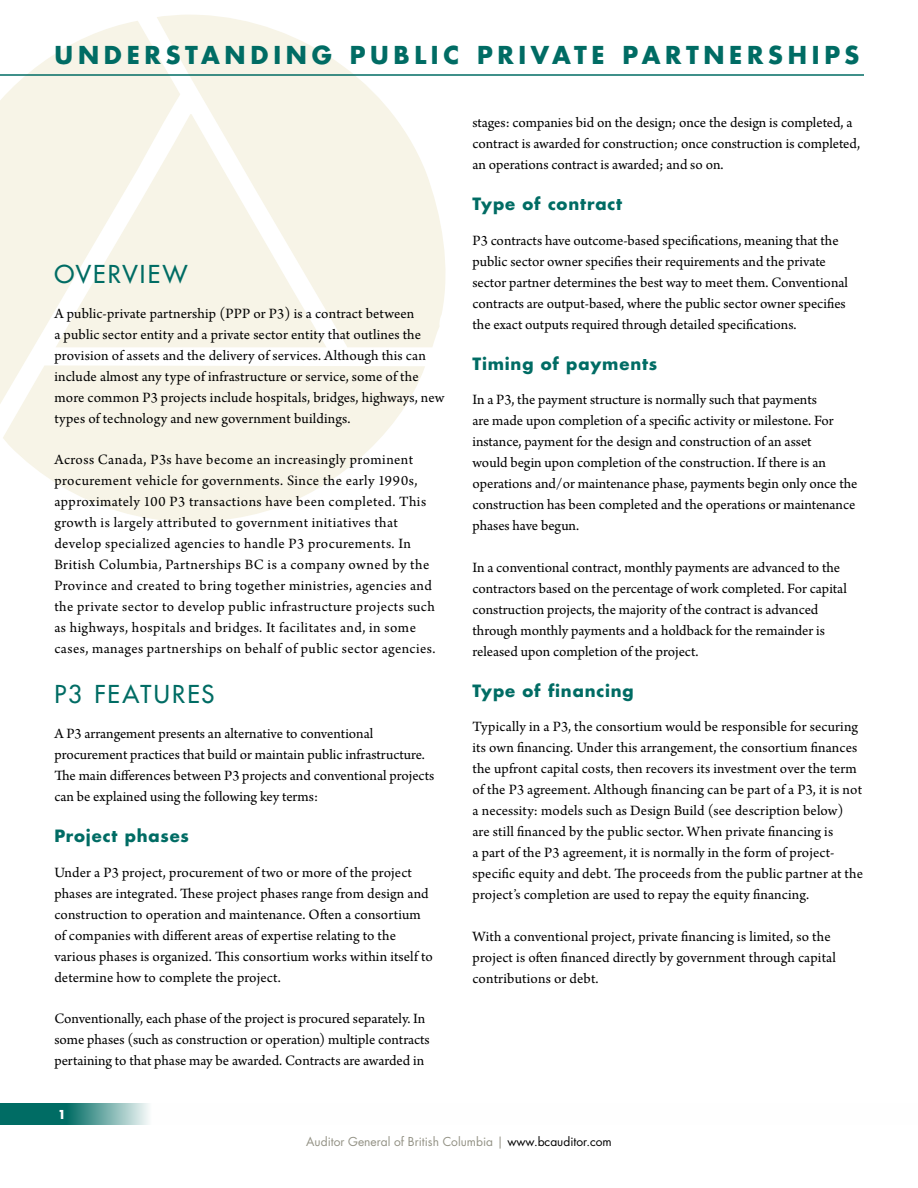
<style>
.page{position:relative;width:918px;height:1188px;background:#fff}
.page>*{position:absolute;margin:0;border:0;box-sizing:border-box;transform-origin:0 0}
.t1{font:700 24px "Futura";letter-spacing:.195em;color:#006c64}
.t2{font:24px "Futura";letter-spacing:.085em;color:#006c64}
.t3{font:700 16.5px "Futura";letter-spacing:.05em;color:#006c64}
.t4{font:15px/21px "Arno Pro";letter-spacing:.005em;color:#000}
.t5{font:15px/21px "Arno Pro";letter-spacing:.03em;color:#000}
.t6{font:12px "Futura";color:#939285}
.t7{font:700 12px "Futura";color:#fff}
.s1{color:#000}
</style>
<div class="page">
<svg style="left:157px;top:15px;width:289px;height:332px;fill:#f7f4e7"></svg>
<svg style="left:0;top:21px;width:180px;height:383px;fill:#f7f4e7"></svg>
<svg style="left:56px;top:114px;width:271px;height:233px;background:#f8f5ea"></svg>
<svg style="left:3px;top:365px;width:422px;height:157px;fill:#f7f4e7"></svg>
<svg style="left:0;top:1104px;width:149px;height:21px;background:#43928c"></svg>
<hr style="left:0;top:74px;width:864px;height:2px;background:#006c64">
<h1 class="t1" style="left:55px;top:39px;width:806px">Under st anding Pu blic Pr ivat e Par t ner ships</h1>
<h1 class="t2" style="left:54px;top:259px;width:135px">OVERVIEW</h1>
<p class="t4" style="left:54px;top:304px;width:392px">A public-private partnership (PPP or P3) is a contract between<br>a public sector entity and a private sector entity that outlines the provision of assets and the delivery of services. Although this can include almost any type of infrastructure or service, some of the more common P3 projects include hospitals, bridges, highways, new types of technology and new government buildings.</p>
<p class="t5" style="left:54px;top:450px;width:383px">Across Canada, P3s have become an increasingly prominent procurement vehicle for governments. Since the early 1990s, approximately 100 P3 transactions have been completed. This growth is largely attributed to government initiatives that develop specialized agencies to handle P3 procurements. In British Columbia, Partnerships BC is a company owned by the Province and created to bring together ministries, agencies and the private sector to develop public infrastructure projects such as highways, hospitals and bridges. It facilitates and, in some cases, manages partnerships on behalf of public sector agencies.</p>
<h1 class="t2" style="left:54px;top:679px;width:162px">P3 FEATURES</h1>
<p class="t4" style="left:54px;top:724px;width:381px">A P3 arrangement presents an alternative to conventional procurement practices that build or maintain public infrastructure.<br>The main differences between P3 projects and conventional projects can be explained using the following key terms:</p>
<p class="t3" style="left:54px;top:825px;width:136px">Project phases</p>
<p class="t4" style="left:54px;top:862px;width:380px">Under a P3 project, procurement of two or more of the project phases are integrated. These project phases range from design and construction to operation and maintenance. Often a consortium of companies with different areas of expertise relating to the various phases is organized. This consortium works within itself to determine how to complete the project.</p>
<p class="t4" style="left:54px;top:1009px;width:377px">Conventionally, each phase of the project is procured separately. In some phases (such as construction or operation) multiple contracts pertaining to that phase may be awarded. Contracts are awarded in</p>
<p class="t7" style="left:58px;top:1107px;width:10px">1</p>
<p class="t4" style="left:472px;top:113px;width:389px">stages: companies bid on the design; once the design is completed, a contract is awarded for construction; once construction is completed, an operations contract is awarded; and so on.</p>
<p class="t3" style="left:472px;top:193px;width:151px">Type of contract</p>
<p class="t4" style="left:472px;top:230px;width:377px">P3 contracts have outcome-based specifications, meaning that the public sector owner specifies their requirements and the private sector partner determines the best way to meet them. Conventional contracts are output-based, where the public sector owner specifies the exact outputs required through detailed specifications.</p>
<p class="t3" style="left:472px;top:353px;width:186px">Timing of payments</p>
<p class="t4" style="left:472px;top:390px;width:387px">In a P3, the payment structure is normally such that payments<br>are made upon completion of a specific activity or milestone. For instance, payment for the design and construction of an asset<br>would begin upon completion of the construction. If there is an operations and/or maintenance phase, payments begin only once the construction has been completed and the operations or maintenance phases have begun.</p>
<p class="t4" style="left:472px;top:557px;width:376px">In a conventional contract, monthly payments are advanced to the contractors based on the percentage of work completed. For capital construction projects, the majority of the contract is advanced through monthly payments and a holdback for the remainder is released upon completion of the project.</p>
<p class="t3" style="left:472px;top:680px;width:163px">Type of financing</p>
<p class="t4" style="left:472px;top:717px;width:392px">Typically in a P3, the consortium would be responsible for securing its own financing. Under this arrangement, the consortium finances the upfront capital costs, then recovers its investment over the term of the P3 agreement. Although financing can be part of a P3, it is not a necessity: models such as Design Build (see description below) are still financed by the public sector. When private financing is<br>a part of the P3 agreement, it is normally in the form of project&shy;specific equity and debt. The proceeds from the public partner at the project’s completion are used to repay the equity financing.</p>
<p class="t4" style="left:472px;top:926px;width:365px">With a conventional project, private financing is limited, so the project is often financed directly by government through capital contributions or debt.</p>
<p class="t6" style="left:306px;top:1134px;width:307px">Auditor General of British Columbia | <span class="s1">www.bcauditor.com</span></p>
</div>
